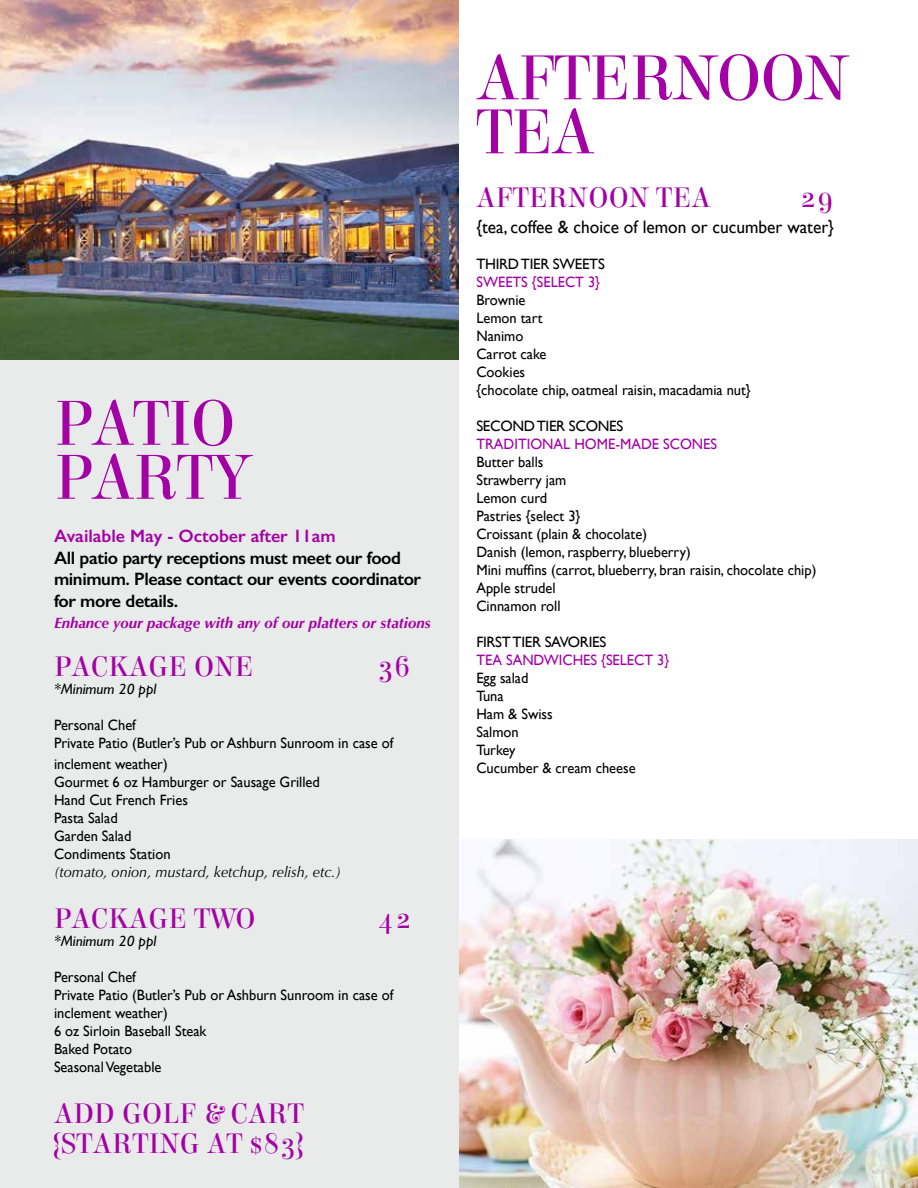
<style>
.page{position:relative;width:918px;height:1188px;background:#fff}
.page>*{position:absolute;margin:0;border:0;box-sizing:border-box;transform-origin:0 0}
.t1{font:67.5px/54px "Elsie";letter-spacing:-.02em;color:#a301a5}
.t2{font:30px/30px "Elsie";letter-spacing:.01em;color:#a301a5}
.t3{font:600 18px/21.6px "Gill Sans";letter-spacing:-.02em;color:#000}
.t4{font:18px "Gill Sans";color:#000}
.t5{font:600 18px "Gill Sans";color:#a301a5}
.t6{font:15px/18px "Gill Sans";color:#000}
.t7{font:15px "Gill Sans";color:#a301a5}
.t8{font:italic 700 15px "Optima";color:#a301a5}
.t9{font:15px "Gill Sans";letter-spacing:-.02em;color:#000}
.t10{font:italic 15px "Optima";color:#000}
.t11{font:italic 15px "Gill Sans";color:#000}
</style>
<div class="page">
<img style="left:459px;top:839px;width:459px;height:349px">
<div style="left:0;top:360px;width:459px;height:828px;background:#e9eaea"></div>
<img style="left:0;top:0;width:459px;height:360px">
<h1 class="t1" style="left:54px;top:396px;width:199px">PATIO<br>PARTY</h1>
<p class="t5" style="left:54px;top:525px;width:283px">Available May - October after 11am</p>
<p class="t3" style="left:54px;top:547px;width:369px">All patio party receptions must meet our food minimum. Please contact our events coordinator for more details.</p>
<p class="t8" style="left:54px;top:614px;width:378px">Enhance your package with any of our platters or stations</p>
<h2 class="t2" style="left:54px;top:652px;width:201px">PACKAGE ONE</h2>
<h2 class="t2" style="left:378px;top:652px;width:35px">36</h2>
<p class="t11" style="left:54px;top:681px;width:104px">*Minimum 20 ppl</p>
<p class="t6" style="left:54px;top:716px;width:341px">Personal Chef<br>Private Patio (Butler’s Pub or Ashburn Sunroom in case of</p>
<p class="t6" style="left:54px;top:755px;width:267px">inclement weather)<br>Gourmet 6 oz Hamburger or Sausage Grilled<br>Hand Cut French Fries<br>Pasta Salad<br>Garden Salad<br>Condiments Station</p>
<p class="t10" style="left:54px;top:864px;width:289px">(tomato, onion, mustard, ketchup, relish, etc.)</p>
<h2 class="t2" style="left:54px;top:904px;width:203px">PACKAGE TWO</h2>
<h2 class="t2" style="left:378px;top:904px;width:35px">42</h2>
<p class="t11" style="left:54px;top:933px;width:104px">*Minimum 20 ppl</p>
<p class="t6" style="left:54px;top:968px;width:341px">Personal Chef<br>Private Patio (Butler’s Pub or Ashburn Sunroom in case of inclement weather)<br>6 oz Sirloin Baseball Steak<br>Baked Potato<br>Seasonal Vegetable</p>
<h2 class="t2" style="left:54px;top:1099px;width:251px">ADD GOLF &amp; CART {STARTING AT $83}</h2>
<h1 class="t1" style="left:476px;top:51px;width:374px">AFTERNOON<br>TEA</h1>
<h2 class="t2" style="left:476px;top:183px;width:236px">AFTERNOON TEA</h2>
<h2 class="t2" style="left:800px;top:183px;width:35px">29</h2>
<p class="t4" style="left:476px;top:216px;width:359px">{tea, coffee &amp; choice of lemon or cucumber water}</p>
<p class="t9" style="left:476px;top:255px;width:130px">THIRD TIER SWEETS</p>
<p class="t7" style="left:476px;top:273px;width:125px">SWEETS {SELECT 3}</p>
<p class="t6" style="left:476px;top:291px;width:276px">Brownie<br>Lemon tart<br>Nanimo<br>Carrot cake<br>Cookies<br>{chocolate chip, oatmeal raisin, macadamia nut}</p>
<p class="t9" style="left:476px;top:417px;width:148px">SECOND TIER SCONES</p>
<p class="t7" style="left:476px;top:435px;width:242px">TRADITIONAL HOME-MADE SCONES</p>
<p class="t6" style="left:476px;top:453px;width:342px">Butter balls<br>Strawberry jam<br>Lemon curd<br>Pastries {select 3}<br>Croissant (plain &amp; chocolate)<br>Danish (lemon, raspberry, blueberry)<br>Mini muffins (carrot, blueberry, bran raisin, chocolate chip)<br>Apple strudel<br>Cinnamon roll</p>
<p class="t9" style="left:476px;top:633px;width:131px">FIRST TIER SAVORIES</p>
<p class="t7" style="left:476px;top:651px;width:194px">TEA SANDWICHES {SELECT 3}</p>
<p class="t6" style="left:476px;top:669px;width:161px">Egg salad<br>Tuna<br>Ham &amp; Swiss<br>Salmon<br>Turkey<br>Cucumber &amp; cream cheese</p>
</div>
